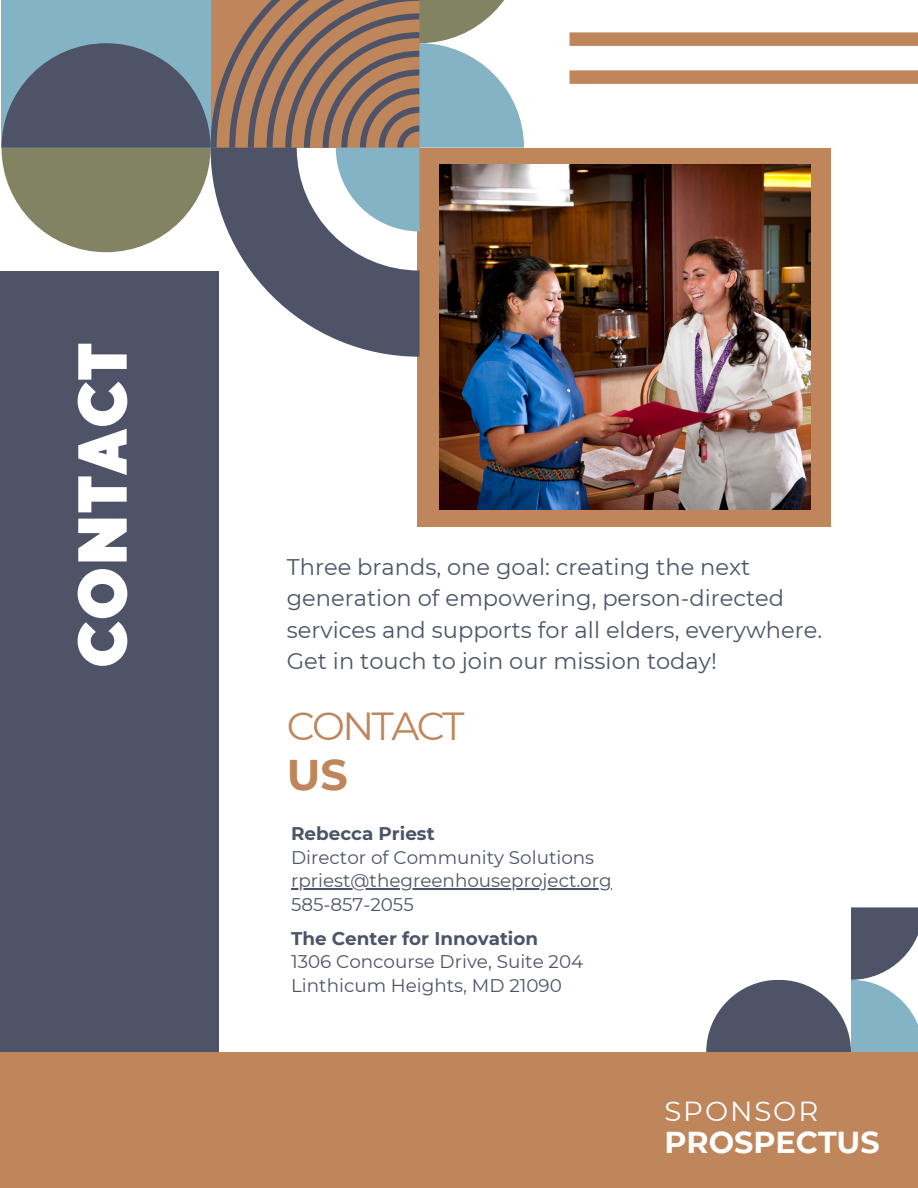
<style>
.page{position:relative;width:918px;height:1188px;background:#fff}
.page>*{position:absolute;margin:0;border:0;box-sizing:border-box;transform-origin:0 0}
.t1{font:900 69.15px "TT Corals";color:#fff}
.t2{font:700 42.9px "Montserrat";color:#bf865b}
.t3{font:39.15px "Montserrat";letter-spacing:-.07em;color:#bf865b}
.t4{font:700 30.15px "Montserrat";color:#fff}
.t5{font:27.6px "Montserrat";letter-spacing:.07em;color:#fff}
.t6{font:22.5px/31.5px "Montserrat";color:#4e5368}
.t7{font:18.3px "Montserrat";color:#4e5368}
.t8{font:700 18.3px "Montserrat";color:#4e5368}
</style>
<div class="page">
<div style="left:417px;top:148px;width:414px;height:378px;background:#bf865b"></div>
<svg style="left:211px;top:252px;width:209px;height:105px;fill:#4e5368"></svg>
<svg style="left:2px;top:0;width:522px;height:252px;background:#8e8f8c"></svg>
<div style="left:0;top:272px;width:218px;height:916px;background:#4e5368"></div>
<img style="left:439px;top:165px;width:372px;height:344px">
<svg style="left:707px;top:907px;width:211px;height:145px"></svg>
<div style="left:0;top:1052px;width:918px;height:136px;background:#bf865b"></div>
<div style="left:570px;top:32px;width:348px;height:14px;background:#bf865b"></div>
<div style="left:570px;top:70px;width:348px;height:14px;background:#bf865b"></div>
<hr style="left:291px;top:889px;width:321px;height:1px;background:#4e5368">
<p class="t1" style="left:61px;top:669px;width:328px;rotate:-90deg">CONTACT</p>
<p class="t6" style="left:287px;top:551px;width:537px">Three brands, one goal: creating the next generation of empowering, person-directed services and supports for all elders, everywhere.<br>Get in touch to join our mission today!</p>
<p class="t3" style="left:287px;top:703px;width:179px">CONTACT</p>
<p class="t2" style="left:287px;top:749px;width:63px">US</p>
<p class="t8" style="left:291px;top:823px;width:145px">Rebecca Priest</p>
<p class="t7" style="left:291px;top:846px;width:305px">Director of Community Solutions</p>
<p class="t7" style="left:291px;top:870px;width:322px">rpriest@thegreenhouseproject.org</p>
<p class="t7" style="left:291px;top:893px;width:124px">585-857-2055</p>
<p class="t8" style="left:291px;top:927px;width:249px">The Center for Innovation</p>
<p class="t7" style="left:291px;top:951px;width:294px">1306 Concourse Drive, Suite 204</p>
<p class="t7" style="left:291px;top:974px;width:272px">Linthicum Heights, MD 21090</p>
<p class="t5" style="left:664px;top:1094px;width:155px">SPONSOR</p>
<p class="t4" style="left:664px;top:1123px;width:217px">PROSPECTUS</p>
</div>
